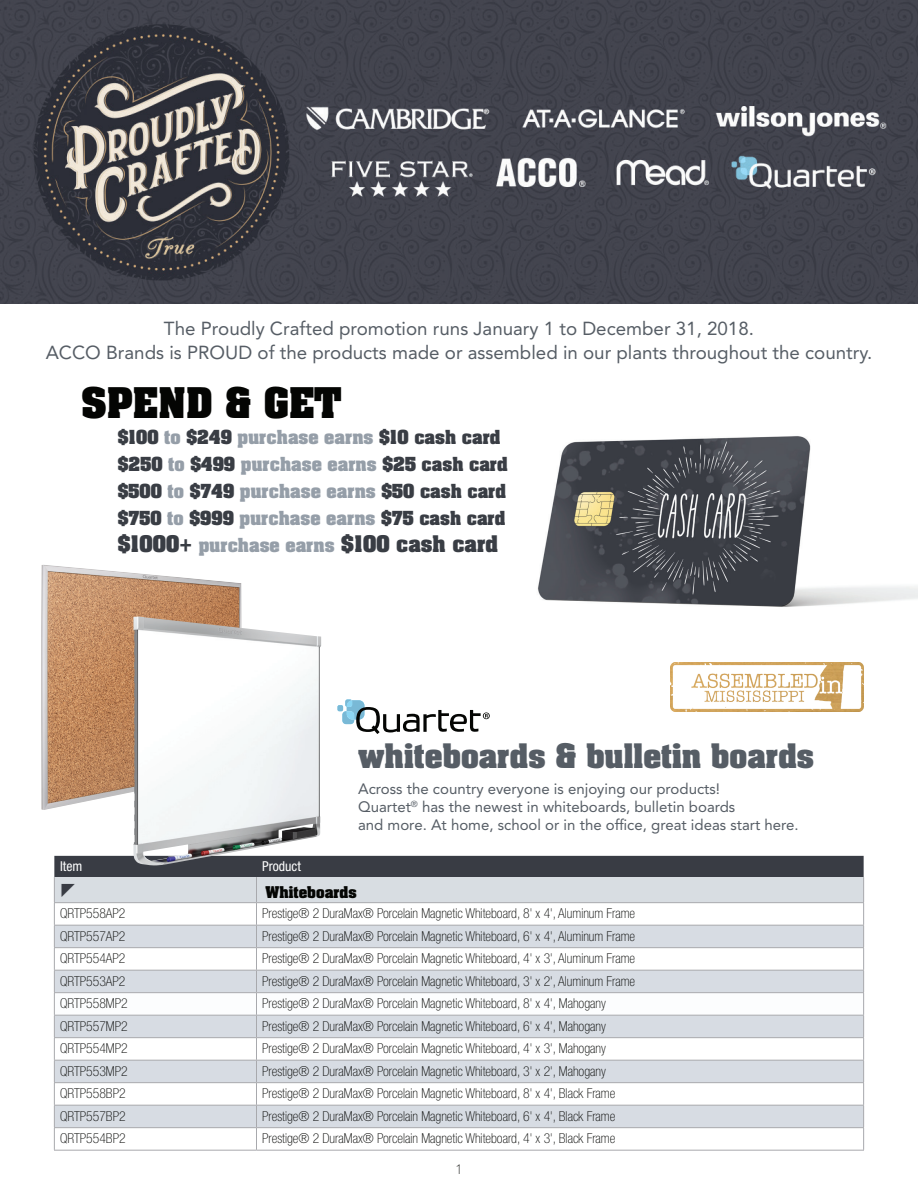
<style>
.page{position:relative;width:918px;height:1188px;background:#fff}
.page>*{position:absolute;margin:0;border:0;box-sizing:border-box;transform-origin:0 0}
.t1{font:700 36px "Aachen Std";color:#040503}
.t2{font:700 28.8px "Aachen Std";color:#565d65}
.t3{font:700 19.5px "Aachen Std";color:#393d44}
.t4{font:18.75px/24px "Avenir LT Std";color:#565d65;text-align:center}
.t5{font:700 16.5px/27px "Aachen Std";color:#393d44}
.t6{font:15px/18px "Avenir LT Std";color:#565d65}
.t7{font:700 13.8px "Aachen Std";color:#040503}
.t8{font:100 condensed 13.65px "Helvetica Neue LT Pro";color:#040503}
.t9{font:condensed 13.65px "Helvetica Neue LT Pro";color:#fff}
.t10{font:100 condensed 13.5px "Helvetica Neue LT Std";color:#040503}
.s1{color:#959ea8}
.s2{font-size:16.5px;color:#959ea8}
</style>
<div class="page">
<img style="left:537px;top:436px;width:381px;height:171px">
<hr style="left:54px;top:1150px;width:203px;height:1px;background:#a8a9ad">
<hr style="left:257px;top:1150px;width:517px;height:1px;background:#a8a9ad">
<hr style="left:774px;top:1150px;width:90px;height:1px;background:#a8a9ad">
<img style="left:41px;top:565px;width:201px;height:245px">
<img style="left:133px;top:616px;width:188px;height:240px">
<img style="left:670px;top:662px;width:194px;height:50px">
<svg style="left:337px;top:699px;width:153px;height:35px"></svg>
<img style="left:0;top:0;width:918px;height:303px">
<svg style="left:54px;top:856px;width:810px;height:294px"></svg>
<h3 class="t4" style="left:46px;top:317px;width:828px">The Proudly Crafted promotion runs January 1 to December 31, 2018.<br>ACCO Brands is PROUD of the products made or assembled in our plants throughout the country.</h3>
<h1 class="t1" style="left:81px;top:377px;width:262px">SPEND &amp; GET</h1>
<p class="t5" style="left:118px;top:424px;width:392px">$100 <span class="s1">to</span> $249 <span class="s1">purchase earns</span> $10 cash card $250 <span class="s1">to</span> $499 <span class="s1">purchase earns</span> $25 cash card $500 <span class="s1">to</span> $749 <span class="s1">purchase earns</span> $50 cash card $750 <span class="s1">to</span> $999 <span class="s1">purchase earns</span> $75 cash card</p>
<h3 class="t3" style="left:118px;top:530px;width:382px">$1000+ <span class="s2">purchase earns</span> $100 cash card</h3>
<h2 class="t2" style="left:358px;top:735px;width:457px">whiteboards &amp; bulletin boards</h2>
<p class="t6" style="left:358px;top:780px;width:442px">Across the country everyone is enjoying our products!<br>Quartet<sup>®</sup> has the newest in whiteboards, bulletin boards<br>and more. At home, school or in the office, great ideas start here.</p>
<p class="t9" style="left:60px;top:859px;width:24px">Item</p>
<p class="t9" style="left:262px;top:859px;width:40px">Product</p>
<p class="t7" style="left:266px;top:882px;width:93px">Whiteboards</p>
<p class="t8" style="left:60px;top:906px;width:67px">QRTP558AP2</p>
<p class="t8" style="left:262px;top:906px;width:374px">Prestige® 2 DuraMax® Porcelain Magnetic Whiteboard, 8' x 4', Aluminum Frame</p>
<p class="t8" style="left:60px;top:928px;width:67px">QRTP557AP2</p>
<p class="t8" style="left:262px;top:928px;width:374px">Prestige® 2 DuraMax® Porcelain Magnetic Whiteboard, 6' x 4', Aluminum Frame</p>
<p class="t8" style="left:60px;top:951px;width:67px">QRTP554AP2</p>
<p class="t8" style="left:262px;top:951px;width:374px">Prestige® 2 DuraMax® Porcelain Magnetic Whiteboard, 4' x 3', Aluminum Frame</p>
<p class="t8" style="left:60px;top:973px;width:67px">QRTP553AP2</p>
<p class="t8" style="left:262px;top:973px;width:374px">Prestige® 2 DuraMax® Porcelain Magnetic Whiteboard, 3' x 2', Aluminum Frame</p>
<p class="t8" style="left:60px;top:996px;width:69px">QRTP558MP2</p>
<p class="t8" style="left:262px;top:996px;width:345px">Prestige® 2 DuraMax® Porcelain Magnetic Whiteboard, 8' x 4', Mahogany</p>
<p class="t8" style="left:60px;top:1018px;width:69px">QRTP557MP2</p>
<p class="t8" style="left:262px;top:1018px;width:345px">Prestige® 2 DuraMax® Porcelain Magnetic Whiteboard, 6' x 4', Mahogany</p>
<p class="t8" style="left:60px;top:1041px;width:69px">QRTP554MP2</p>
<p class="t8" style="left:262px;top:1041px;width:345px">Prestige® 2 DuraMax® Porcelain Magnetic Whiteboard, 4' x 3', Mahogany</p>
<p class="t8" style="left:60px;top:1063px;width:69px">QRTP553MP2</p>
<p class="t8" style="left:262px;top:1063px;width:345px">Prestige® 2 DuraMax® Porcelain Magnetic Whiteboard, 3' x 2', Mahogany</p>
<p class="t8" style="left:60px;top:1086px;width:67px">QRTP558BP2</p>
<p class="t8" style="left:262px;top:1086px;width:355px">Prestige® 2 DuraMax® Porcelain Magnetic Whiteboard, 8' x 4', Black Frame</p>
<p class="t8" style="left:60px;top:1108px;width:67px">QRTP557BP2</p>
<p class="t8" style="left:262px;top:1108px;width:355px">Prestige® 2 DuraMax® Porcelain Magnetic Whiteboard, 6' x 4', Black Frame</p>
<p class="t8" style="left:60px;top:1131px;width:67px">QRTP554BP2</p>
<p class="t8" style="left:262px;top:1131px;width:355px">Prestige® 2 DuraMax® Porcelain Magnetic Whiteboard, 4' x 3', Black Frame</p>
<p class="t10" style="left:456px;top:1161px;width:8px">1</p>
</div>
